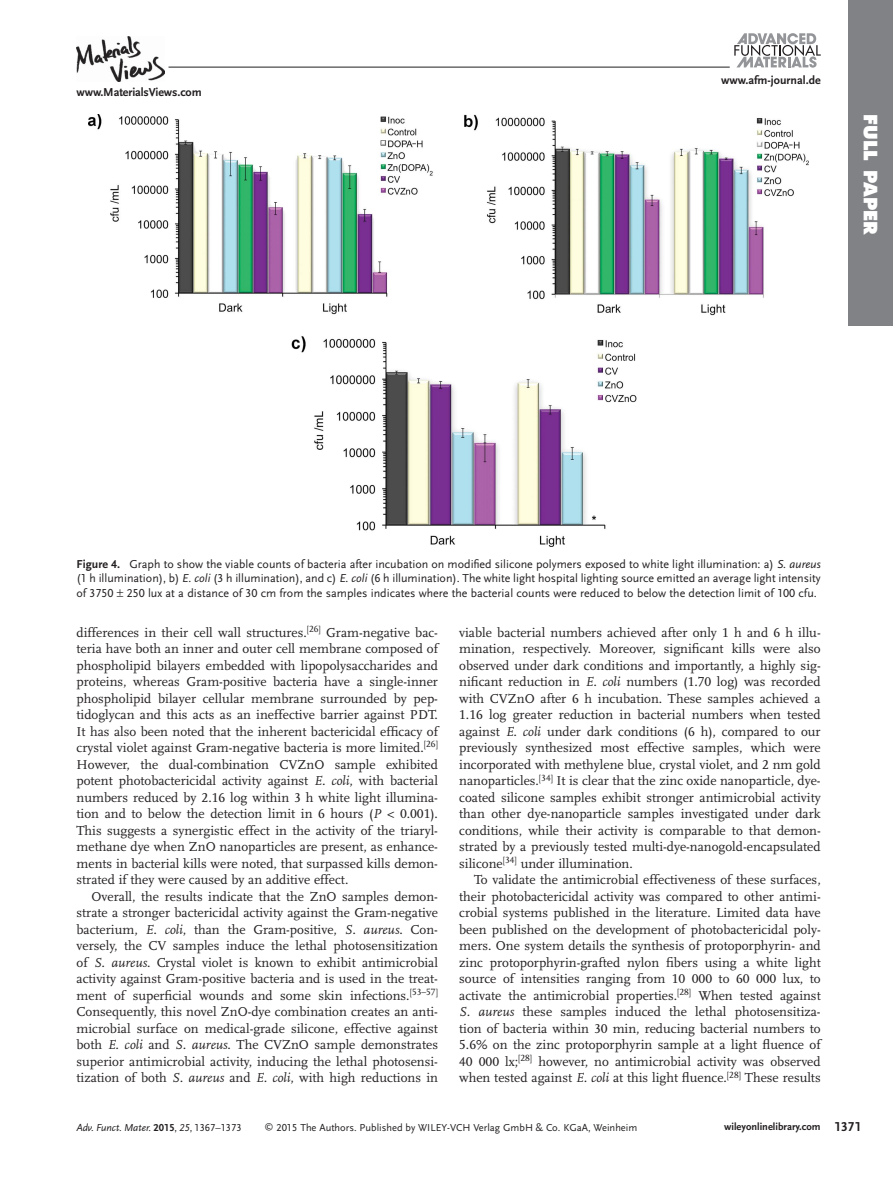
<style>
.page{position:relative;width:893px;height:1191px;background:#fff}
.page>*{position:absolute;margin:0;border:0;box-sizing:border-box;transform-origin:0 0}
.t1{font:800 18px "Futura";letter-spacing:.005em;color:#fff}
.t2{font:13.5px/16.5px "Scala LF";color:#231f20;text-align:justify}
.t3{font:12px/14.2px "Scala Sans LF";color:#231f20;text-align:justify}
.t4{font:700 12px "Scala Sans LF";letter-spacing:-.01em;color:#231f20}
.t5{font:10.5px "Scala Sans LF";color:#231f20}
.t6{font:italic 10.5px "Scala Sans LF";color:#231f20}
.t7{font:700 10.5px "Scala Sans LF";color:#231f20}
.s1{font-weight:700}
.s2{font-style:italic}
.s3{font-weight:700;font-style:normal}
.s4{font-style:normal}
.s5{font-size:9px}
.s6{font-size:13.5px}
</style>
<div class="page">
<div style="left:849px;top:0;width:44px;height:325px;background:#808285"></div>
<hr style="left:169px;top:67px;width:561px;height:1px;background:#231f20">
<svg style="left:734px;top:33px;width:87px;height:35px"></svg>
<img style="left:77px;top:36px;width:88px;height:45px">
<img style="left:89px;top:115px;width:720px;height:431px">
<p class="t4" style="left:77px;top:87px;width:127px">www.MaterialsViews.com</p>
<p class="t4" style="left:721px;top:74px;width:101px">www.afm-journal.de</p>
<h1 class="t1" style="left:878px;top:114px;width:123px;rotate:90deg">FULL PAPER</h1>
<p class="t3" style="left:77px;top:558px;width:746px"><span class="s1">Figure 4.</span> Graph to show the viable counts of bacteria after incubation on modified silicone polymers exposed to white light illumination: a) <span class="s2">S. aureus </span>(1 h illumination), b) <span class="s2">E. coli</span> (3 h illumination), and c) <span class="s2">E. coli</span> (6 h illumination). The white light hospital lighting source emitted an average light intensity of 3750 250 lux at a distance of 30 cm from the samples indicates where the bacterial counts were reduced to below the detection limit of 100 cfu.</p>
<p class="t2" style="left:77px;top:625px;width:363px">differences in their cell wall structures. <sup>[</sup> <sup>26</sup> <sup>]</sup> Gram-negative bac&shy;teria have both an inner and outer cell membrane composed of phospholipid bilayers embedded with lipopolysaccharides and proteins, whereas Gram-positive bacteria have a single-inner phospholipid bilayer cellular membrane surrounded by pep&shy;tidoglycan and this acts as an ineffective barrier against PDT.<br>It has also been noted that the inherent bactericidal efficacy of crystal violet against Gram-negative bacteria is more limited. <sup>[</sup> <sup>26</sup> <sup>] </sup>However, the dual-combination CVZnO sample exhibited potent photobactericidal activity against <span class="s2">E. coli</span> , with bacterial numbers reduced by 2.16 log within 3 h white light illumina&shy;tion and to below the detection limit in 6 hours ( <span class="s2">P</span> &lt; 0.001).<br>This suggests a synergistic effect in the activity of the triaryl&shy;methane dye when ZnO nanoparticles are present, as enhance&shy;ments in bacterial kills were noted, that surpassed kills demon&shy;strated if they were caused by an additive effect.</p>
<p class="t2" style="left:77px;top:889px;width:363px;text-indent:15px">Overall, the results indicate that the ZnO samples demon&shy;strate a stronger bactericidal activity against the Gram-negative bacterium, <span class="s2">E. coli</span> , than the Gram-positive, <span class="s2">S. aureus</span> . Con&shy;versely, the CV samples induce the lethal photosensitization of <span class="s2">S. aureus</span> . Crystal violet is known to exhibit antimicrobial activity against Gram-positive bacteria and is used in the treat&shy;ment of superficial wounds and some skin infections. <sup>[</sup> <sup>53–57</sup> <sup>] </sup>Consequently, this novel ZnO-dye combination creates an anti&shy;microbial surface on medical-grade silicone, effective against both <span class="s2">E. coli</span> and <span class="s2">S. aureus</span> . The CVZnO sample demonstrates superior antimicrobial activity, inducing the lethal photosensi&shy;tization of both <span class="s2">S. aureus</span> and <span class="s2">E. coli</span> , with high reductions in</p>
<p class="t2" style="left:459px;top:625px;width:363px">viable bacterial numbers achieved after only 1 h and 6 h illu&shy;mination, respectively. Moreover, significant kills were also observed under dark conditions and importantly, a highly sig&shy;nificant reduction in <span class="s2">E. coli</span> numbers (1.70 log) was recorded with CVZnO after 6 h incubation. These samples achieved a 1.16 log greater reduction in bacterial numbers when tested against <span class="s2">E. coli</span> under dark conditions (6 h), compared to our previously synthesized most effective samples, which were incorporated with methylene blue, crystal violet, and 2 nm gold nanoparticles. <sup>[</sup> <sup>34</sup> <sup>]</sup> It is clear that the zinc oxide nanoparticle, dye&shy;coated silicone samples exhibit stronger antimicrobial activity than other dye-nanoparticle samples investigated under dark conditions, while their activity is comparable to that demon&shy;strated by a previously tested multi-dye-nanogold-encapsulated silicone <sup>[</sup> <sup>34</sup> <sup>]</sup> under illumination.</p>
<p class="t2" style="left:459px;top:872px;width:363px;text-indent:15px">To validate the antimicrobial effectiveness of these surfaces, their photobactericidal activity was compared to other antimi&shy;crobial systems published in the literature. Limited data have been published on the development of photobactericidal poly&shy;mers. One system details the synthesis of protoporphyrin- and zinc protoporphyrin-grafted nylon fibers using a white light source of intensities ranging from 10 000 to 60 000 lux, to activate the antimicrobial properties. <sup>[</sup> <sup>28</sup> <sup>]</sup> When tested against <span class="s2">S. aureus</span> these samples induced the lethal photosensitiza&shy;tion of bacteria within 30 min, reducing bacterial numbers to 5.6% on the zinc protoporphyrin sample at a light fluence of 40 000 lx; <sup>[</sup> <sup>28</sup> <sup>]</sup> however, no antimicrobial activity was observed when tested against <span class="s2">E. coli</span> at this light fluence. <sup>[</sup> <sup>28</sup> <sup>]</sup> These results</p>
<p class="t6" style="left:77px;top:1122px;width:167px">Adv. Funct. Mater. <span class="s3">2015</span><span class="s4">,</span> 25<span class="s4">, 1367–1373</span></p>
<p class="t5" style="left:264px;top:1122px;width:374px"><span class="s5">©</span> 2015 The Authors. Published by WILEY-VCH Verlag GmbH &amp; Co. KGaA, Weinheim</p>
<p class="t7" style="left:724px;top:1122px;width:139px">wileyonlinelibrary.com <span class="s6">1371</span></p>
</div>
